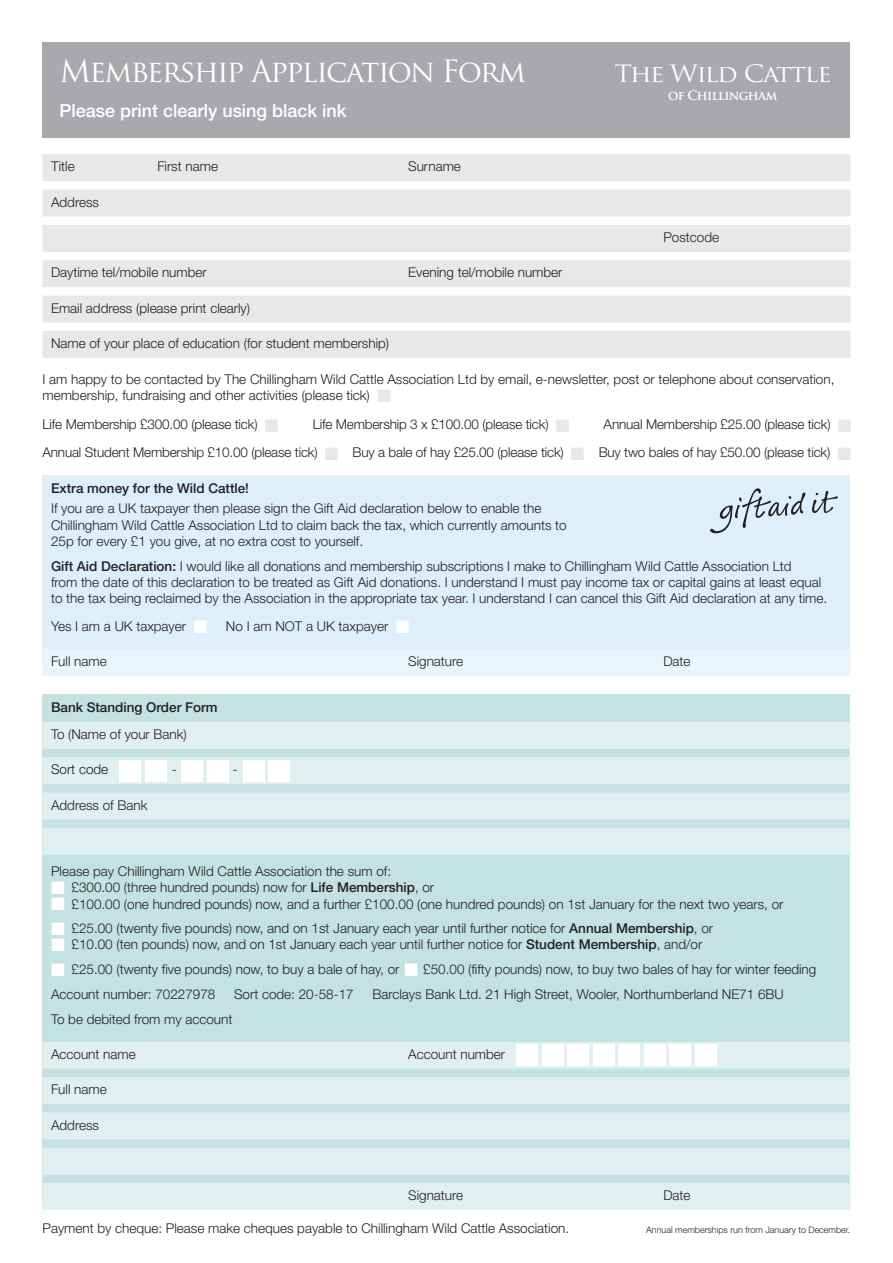
<style>
.page{position:relative;width:893px;height:1263px;background:#fff}
.page>*{position:absolute;margin:0;border:0;box-sizing:border-box;transform-origin:0 0}
.t1{font:30px "Trajan Pro";letter-spacing:-.06em;color:#fff}
.t2{font:23.25px "Trajan Pro";letter-spacing:-.05em;color:#fff;scale:1.1 1}
.t3{font:500 18px "Helvetica Neue";color:#fff}
.t4{font:300 13.5px/16.2px "Helvetica Neue";color:#231f20}
.t5{font:500 13.5px "Helvetica Neue";color:#231f20}
.t6{font:700 12.6px "Trajan Pro";letter-spacing:-.05em;color:#fff}
.t7{font:300 9px "Helvetica Neue";color:#231f20}
.s1{color:#e7e8e9}
.s2{font-weight:500}
.s3{color:#fff}
</style>
<div class="page">
<div style="left:43px;top:475px;width:807px;height:191px;background:#dceffa"></div>
<div style="left:43px;top:694px;width:807px;height:511px;background:#c4e2e1"></div>
<div style="left:43px;top:43px;width:807px;height:95px;background:#a8a9ad"></div>
<div style="left:43px;top:154px;width:807px;height:27px;background:#e7e8e9"></div>
<div style="left:43px;top:190px;width:807px;height:27px;background:#e7e8e9"></div>
<div style="left:43px;top:225px;width:807px;height:27px;background:#e7e8e9"></div>
<div style="left:43px;top:260px;width:807px;height:27px;background:#e7e8e9"></div>
<div style="left:43px;top:296px;width:807px;height:27px;background:#e7e8e9"></div>
<div style="left:43px;top:331px;width:807px;height:27px;background:#e7e8e9"></div>
<div style="left:43px;top:649px;width:807px;height:27px;background:#e9f5fc"></div>
<div style="left:43px;top:722px;width:807px;height:27px;background:#e0efef"></div>
<div style="left:43px;top:757px;width:807px;height:27px;background:#e0efef"></div>
<div style="left:43px;top:792px;width:807px;height:27px;background:#e0efef"></div>
<div style="left:43px;top:828px;width:807px;height:27px;background:#e0efef"></div>
<div style="left:43px;top:1042px;width:807px;height:27px;background:#e0efef"></div>
<div style="left:43px;top:1077px;width:807px;height:27px;background:#e0efef"></div>
<div style="left:43px;top:1112px;width:807px;height:27px;background:#e0efef"></div>
<div style="left:43px;top:1148px;width:807px;height:27px;background:#e0efef"></div>
<div style="left:43px;top:1183px;width:807px;height:27px;background:#e0efef"></div>
<svg style="left:710px;top:488px;width:128px;height:45px"></svg>
<div style="left:119px;top:760px;width:22px;height:21px;background:#fff"></div>
<div style="left:145px;top:760px;width:21px;height:21px;background:#fff"></div>
<div style="left:181px;top:760px;width:22px;height:21px;background:#fff"></div>
<div style="left:207px;top:760px;width:21px;height:21px;background:#fff"></div>
<div style="left:243px;top:760px;width:21px;height:21px;background:#fff"></div>
<div style="left:269px;top:760px;width:21px;height:21px;background:#fff"></div>
<div style="left:517px;top:1044px;width:21px;height:22px;background:#fff"></div>
<div style="left:542px;top:1044px;width:21px;height:22px;background:#fff"></div>
<div style="left:568px;top:1044px;width:21px;height:22px;background:#fff"></div>
<div style="left:593px;top:1044px;width:21px;height:22px;background:#fff"></div>
<div style="left:619px;top:1044px;width:21px;height:22px;background:#fff"></div>
<div style="left:644px;top:1044px;width:21px;height:22px;background:#fff"></div>
<div style="left:670px;top:1044px;width:21px;height:22px;background:#fff"></div>
<div style="left:695px;top:1044px;width:21px;height:22px;background:#fff"></div>
<h1 class="t1" style="left:60px;top:60px;width:468px">Membership Application Form</h1>
<h3 class="t3" style="left:60px;top:104px;width:289px">Please print clearly using black ink</h3>
<p class="t4" style="left:51px;top:160px;width:25px">Title</p>
<p class="t4" style="left:157px;top:160px;width:62px">First name</p>
<p class="t4" style="left:408px;top:160px;width:54px">Surname</p>
<p class="t4" style="left:51px;top:195px;width:49px">Address</p>
<h2 class="t2" style="left:614px;top:65px;width:199px">The Wild Cattle</h2>
<p class="t6" style="left:668px;top:91px;width:111px">OF CHILLINGHAM</p>
<p class="t4" style="left:663px;top:230px;width:57px">Postcode</p>
<p class="t4" style="left:51px;top:266px;width:157px">Daytime tel/mobile number</p>
<p class="t4" style="left:408px;top:266px;width:156px">Evening tel/mobile number</p>
<p class="t4" style="left:51px;top:301px;width:201px">Email address (please print clearly)</p>
<p class="t4" style="left:51px;top:337px;width:340px">Name of your place of education (for student membership)</p>
<p class="t4" style="left:43px;top:372px;width:793px">I am happy to be contacted by The Chillingham Wild Cattle Association Ltd by email, e-newsletter, post or telephone about conservation, membership, fundraising and other activities (please tick) <span class="s1">■</span></p>
<p class="t4" style="left:43px;top:418px;width:237px">Life Membership £300.00 (please tick) <span class="s1">■</span></p>
<p class="t4" style="left:313px;top:418px;width:258px">Life Membership 3 x £100.00 (please tick) <span class="s1">■</span></p>
<p class="t4" style="left:43px;top:412px;width:810px;line-height:28px;text-align:right">Annual Membership £25.00 (please tick) <span class="s1">■<br></span>Annual Student Membership £10.00 (please tick) <span class="s1">■</span> Buy a bale of hay £25.00 (please tick) <span class="s1">■</span> Buy two bales of hay £50.00 (please tick) <span class="s1">■</span></p>
<p class="t5" style="left:51px;top:483px;width:200px">Extra money for the Wild Cattle!</p>
<p class="t4" style="left:51px;top:502px;width:517px">If you are a UK taxpayer then please sign the Gift Aid declaration below to enable the<br>Chillingham Wild Cattle Association Ltd to claim back the tax, which currently amounts to<br>25p for every £1 you give, at no extra cost to yourself.</p>
<p class="t4" style="left:51px;top:559px;width:778px"><span class="s2">Gift Aid Declaration:</span> I would like all donations and membership subscriptions I make to Chillingham Wild Cattle Association Ltd<br>from the date of this declaration to be treated as Gift Aid donations. I understand I must pay income tax or capital gains at least equal to the tax being reclaimed by the Association in the appropriate tax year. I understand I can cancel this Gift Aid declaration at any time.</p>
<p class="t4" style="left:51px;top:619px;width:360px">Yes I am a UK taxpayer <span class="s3">■</span> No I am NOT a UK taxpayer <span class="s3">■</span></p>
<p class="t4" style="left:51px;top:655px;width:57px">Full name</p>
<p class="t4" style="left:408px;top:655px;width:56px">Signature</p>
<p class="t4" style="left:663px;top:655px;width:29px">Date</p>
<p class="t5" style="left:51px;top:702px;width:168px">Bank Standing Order Form</p>
<p class="t4" style="left:51px;top:727px;width:137px">To (Name of your Bank)</p>
<p class="t4" style="left:51px;top:763px;width:59px">Sort code</p>
<p class="t4" style="left:172px;top:763px;width:6px">-</p>
<p class="t4" style="left:233px;top:763px;width:6px">-</p>
<p class="t4" style="left:51px;top:798px;width:98px">Address of Bank</p>
<p class="t4" style="left:51px;top:864px;width:342px">Please pay Chillingham Wild Cattle Association the sum of:</p>
<p class="t4" style="left:51px;top:881px;width:385px"><span class="s3">■</span> £300.00 (three hundred pounds) now for <span class="s2">Life Membership</span>, or</p>
<p class="t4" style="left:51px;top:897px;width:734px"><span class="s3">■</span> £100.00 (one hundred pounds) now, and a further £100.00 (one hundred pounds) on 1st January for the next two years, or</p>
<p class="t4" style="left:51px;top:922px;width:664px"><span class="s3">■</span> £25.00 (twenty five pounds) now, and on 1st January each year until further notice for <span class="s2">Annual Membership</span>, or</p>
<p class="t4" style="left:51px;top:938px;width:653px"><span class="s3">■</span> £10.00 (ten pounds) now, and on 1st January each year until further notice for <span class="s2">Student Membership</span>, and/or</p>
<p class="t4" style="left:51px;top:958px;width:767px;line-height:24.8px"><span class="s3">■</span> £25.00 (twenty five pounds) now, to buy a bale of hay, or <span class="s3">■</span> £50.00 (fifty pounds) now, to buy two bales of hay for winter feeding<br>Account number: 70227978</p>
<p class="t4" style="left:234px;top:987px;width:121px">Sort code: 20-58-17</p>
<p class="t4" style="left:372px;top:987px;width:413px">Barclays Bank Ltd. 21 High Street, Wooler, Northumberland NE71 6BU</p>
<p class="t4" style="left:51px;top:1012px;width:183px">To be debited from my account</p>
<p class="t4" style="left:51px;top:1047px;width:86px">Account name</p>
<p class="t4" style="left:408px;top:1047px;width:98px">Account number</p>
<p class="t4" style="left:51px;top:1082px;width:57px">Full name</p>
<p class="t4" style="left:51px;top:1118px;width:49px">Address</p>
<p class="t4" style="left:408px;top:1188px;width:56px">Signature</p>
<p class="t4" style="left:663px;top:1188px;width:29px">Date</p>
<p class="t4" style="left:43px;top:1222px;width:528px">Payment by cheque: Please make cheques payable to Chillingham Wild Cattle Association.</p>
<p class="t7" style="left:646px;top:1227px;width:206px">Annual memberships run from January to December.</p>
</div>
